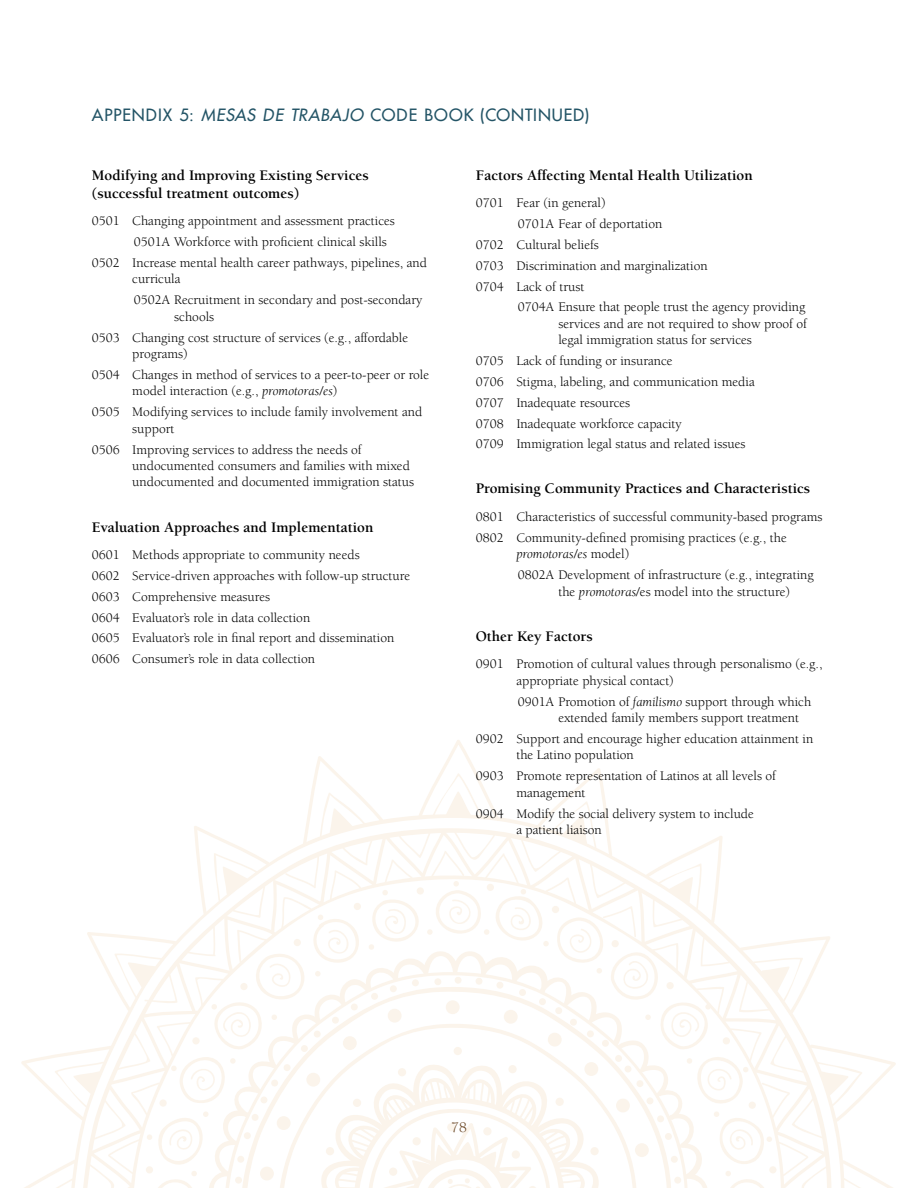
<style>
.page{position:relative;width:918px;height:1188px;background:#fff}
.page>*{position:absolute;margin:0;border:0;box-sizing:border-box;transform-origin:0 0}
.t1{font:16.5px "Futura";letter-spacing:.06em;color:#235466}
.t2{font:700 15px/18px "Berkeley";color:#000}
.t3{font:15px "Berkeley";color:#684320}
.t4{font:13.5px/20.9px "Berkeley";color:#000}
.s1{font-style:italic}
</style>
<div class="page">
<svg style="left:21px;top:740px;width:875px;height:448px"></svg>
<div style="left:769px;top:1166px;width:7px;height:7px;background:#fbf4eb;border-radius:50%"></div>
<div style="left:146px;top:1166px;width:7px;height:7px;background:#fbf4eb;border-radius:50%"></div>
<svg style="left:147px;top:881px;width:625px;height:307px"></svg>
<div style="left:616px;top:1099px;width:14px;height:13px;background:#fbf4eb;border-radius:50%"></div>
<div style="left:548px;top:1033px;width:14px;height:14px;background:#fbf4eb;border-radius:50%"></div>
<div style="left:446px;top:1000px;width:14px;height:14px;background:#fbf4eb;border-radius:50%"></div>
<div style="left:343px;top:1036px;width:14px;height:14px;background:#fbf4eb;border-radius:50%"></div>
<div style="left:277px;top:1116px;width:14px;height:14px;background:#fbf4eb;border-radius:50%"></div>
<div style="left:388px;top:1009px;width:14px;height:14px;background:#fbf4eb;border-radius:50%"></div>
<div style="left:306px;top:1073px;width:14px;height:14px;background:#fbf4eb;border-radius:50%"></div>
<div style="left:260px;top:1167px;width:14px;height:13px;background:#fbf4eb;border-radius:50%"></div>
<div style="left:635px;top:1143px;width:14px;height:14px;background:#fbf4eb;border-radius:50%"></div>
<div style="left:584px;top:1062px;width:14px;height:14px;background:#fbf4eb;border-radius:50%"></div>
<div style="left:504px;top:1010px;width:14px;height:14px;background:#fbf4eb;border-radius:50%"></div>
<p class="t1" style="left:92px;top:104px;width:499px">APPE NDI X 5: <span class="s1">MESAS DE TRABAJO</span> CODE BOOK (CONTI NUED )</p>
<p class="t2" style="left:92px;top:166px;width:278px">Modifying and Improving Existing Services (successful treatment outcomes)</p>
<p class="t4" style="left:92px;top:211px;width:305px">0501 Changing appointment and assessment practices</p>
<p class="t4" style="left:134px;top:232px;width:255px">0501A Workforce with proficient clinical skills</p>
<p class="t4" style="left:92px;top:253px;width:337px">0502 Increase mental health career pathways, pipelines, and</p>
<p class="t4" style="left:132px;top:269px;width:292px">curricula<br>0502A Recruitment in secondary and post-secondary</p>
<p class="t4" style="left:92px;top:306px;width:318px;text-indent:82px">schools<br>0503 Changing cost structure of services (e.g., affordable</p>
<p class="t4" style="left:92px;top:344px;width:339px;text-indent:40px">programs)<br>0504 Changes in method of services to a peer-to-peer or role</p>
<p class="t4" style="left:92px;top:381px;width:332px;text-indent:40px">model interaction (e.g., <span class="s1">promotoras/es</span>)<br>0505 Modifying services to include family involvement and</p>
<p class="t4" style="left:92px;top:418px;width:271px;text-indent:40px">support<br>0506 Improving services to address the needs of</p>
<p class="t4" style="left:132px;top:458px;width:283px;line-height:16.5px">undocumented consumers and families with mixed undocumented and documented immigration status</p>
<p class="t2" style="left:92px;top:518px;width:283px">Evaluation Approaches and Implementation</p>
<p class="t4" style="left:92px;top:545px;width:320px">0601 Methods appropriate to community needs<br>0602 Service-driven approaches with follow-up structure 0603 Comprehensive measures<br>0604 Evaluator’s role in data collection<br>0605 Evaluator’s role in final report and dissemination 0606 Consumer’s role in data collection</p>
<p class="t2" style="left:476px;top:166px;width:278px">Factors Affecting Mental Health Utilization</p>
<p class="t4" style="left:476px;top:193px;width:131px">0701 Fear (in general)</p>
<p class="t4" style="left:518px;top:214px;width:146px">0701A Fear of deportation</p>
<p class="t4" style="left:476px;top:235px;width:124px">0702 Cultural beliefs</p>
<p class="t4" style="left:476px;top:255px;width:233px">0703 Discrimination and marginalization</p>
<p class="t4" style="left:476px;top:276px;width:110px">0704 Lack of trust</p>
<p class="t4" style="left:518px;top:297px;width:289px">0704A Ensure that people trust the agency providing</p>
<p class="t4" style="left:558px;top:316px;width:250px;line-height:16.5px">services and are not required to show proof of legal immigration status for services</p>
<p class="t4" style="left:476px;top:351px;width:280px">0705 Lack of funding or insurance<br>0706 Stigma, labeling, and communication media 0707 Inadequate resources<br>0708 Inadequate workforce capacity<br>0709 Immigration legal status and related issues</p>
<p class="t2" style="left:476px;top:480px;width:336px">Promising Community Practices and Characteristics</p>
<p class="t4" style="left:476px;top:507px;width:348px">0801 Characteristics of successful community-based programs<br>0802 Community-defined promising practices (e.g., the</p>
<p class="t4" style="left:516px;top:544px;width:299px"><span class="s1">promotoras/es</span> model)<br>0802A Development of infrastructure (e.g., integrating</p>
<p class="t4" style="left:558px;top:581px;width:233px">the <span class="s1">promotoras</span>/es model into the structure)</p>
<p class="t2" style="left:476px;top:627px;width:118px">Other Key Factors</p>
<p class="t4" style="left:516px;top:656px;width:308px;line-height:16.5px;text-indent:-40px">0901 Promotion of cultural values through personalismo (e.g., appropriate physical contact)</p>
<p class="t4" style="left:558px;top:693px;width:254px;line-height:16.5px;text-indent:-40px">0901A Promotion of <span class="s1">familismo</span> support through which extended family members support treatment</p>
<p class="t4" style="left:516px;top:731px;width:298px;line-height:16.5px;text-indent:-40px">0902 Support and encourage higher education attainment in the Latino population</p>
<p class="t4" style="left:516px;top:768px;width:261px;line-height:16.5px;text-indent:-40px">0903 Promote representation of Latinos at all levels of management</p>
<p class="t4" style="left:516px;top:805px;width:239px;line-height:16.5px;text-indent:-40px">0904 Modify the social delivery system to include a patient liaison</p>
<p class="t3" style="left:451px;top:1120px;width:17px">78</p>
</div>
